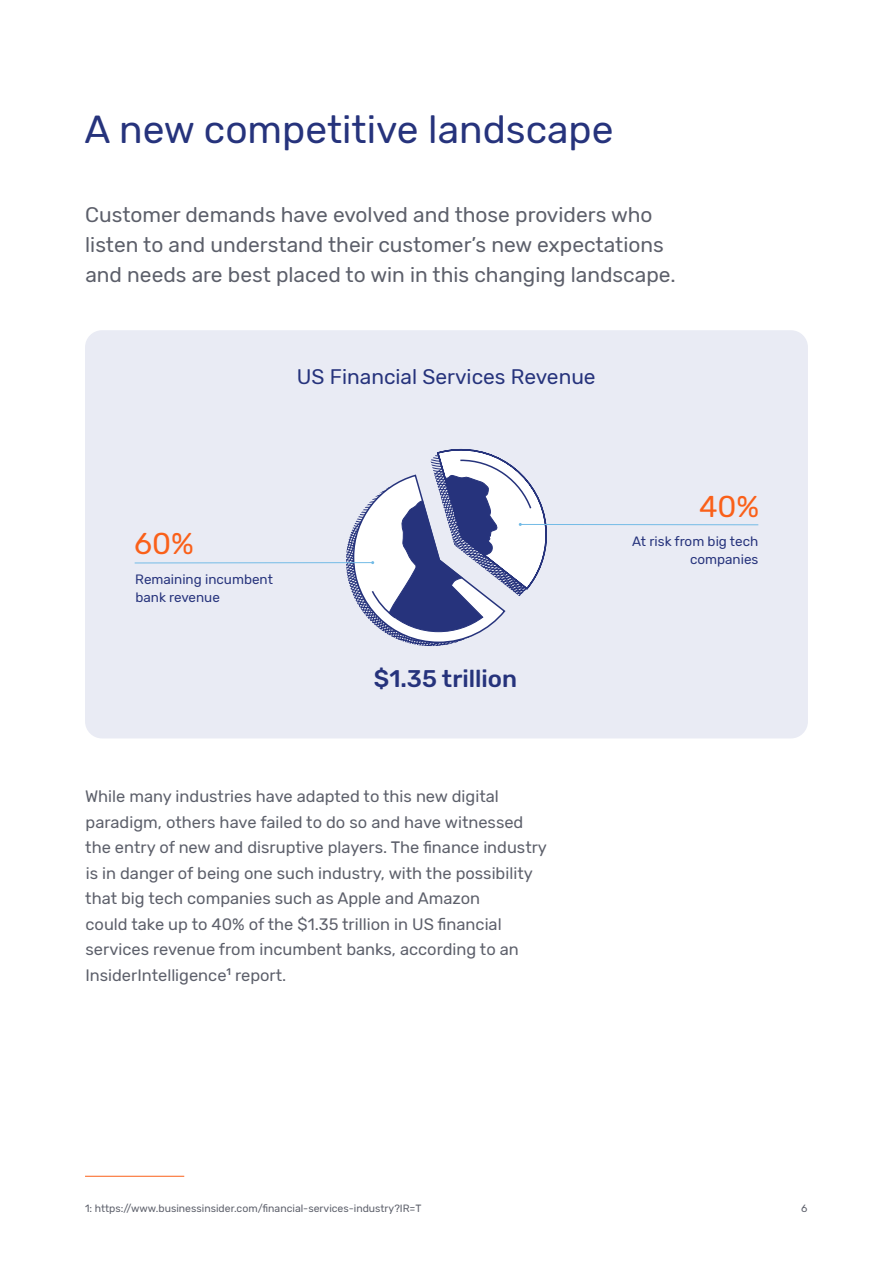
<style>
.page{position:relative;width:893px;height:1263px;background:#fff}
.page>*{position:absolute;margin:0;border:0;box-sizing:border-box;transform-origin:0 0}
.t1{font:39px "Rubik";color:#26337c}
.t2{font:30px "Rubik";color:#fa6019}
.t3{font:500 24px "Rubik";color:#26337c}
.t4{font:21px/30px "Rubik";color:#5c5f6a}
.t5{font:21px "Rubik";color:#26337c}
.t6{font:16.5px/25.5px "Rubik";color:#5c5f6a}
.t7{font:13.5px/18px "Rubik";color:#26337c;text-align:right}
.t8{font:10.5px "Rubik";color:#5c5f6a}
</style>
<div class="page">
<div style="left:85px;top:330px;width:723px;height:408px;background:#e9ebf4;border-radius:17px"></div>
<hr style="left:85px;top:1176px;width:99px;height:1px;background:#fa6019">
<hr style="left:520px;top:524px;width:238px;height:1px;background:#73bbe6">
<hr style="left:135px;top:562px;width:238px;height:1px;background:#73bbe6">
<svg style="left:346px;top:449px;width:201px;height:197px"></svg>
<h1 class="t1" style="left:85px;top:107px;width:530px">A new competitive landscape</h1>
<p class="t4" style="left:85px;top:200px;width:592px">Customer demands have evolved and those providers who listen to and understand their customer’s new expectations and needs are best placed to win in this changing landscape.</p>
<p class="t5" style="left:297px;top:365px;width:300px">US Financial Services Revenue</p>
<h2 class="t2" style="left:134px;top:527px;width:61px">60%</h2>
<p class="t7" style="left:135px;top:570px;width:139px;text-align:left">Remaining incumbent bank revenue</p>
<h3 class="t3" style="left:374px;top:664px;width:145px">$1.35 trillion</h3>
<p class="t6" style="left:85px;top:784px;width:463px">While many industries have adapted to this new digital paradigm, others have failed to do so and have witnessed the entry of new and disruptive players. The finance industry is in danger of being one such industry, with the possibility that big tech companies such as Apple and Amazon<br>could take up to 40% of the $1.35 trillion in US financial services revenue from incumbent banks, according to an InsiderIntelligence<sup>1</sup> report.</p>
<h2 class="t2" style="left:699px;top:490px;width:62px">40%</h2>
<p class="t7" style="left:632px;top:533px;width:128px">At risk from big tech companies</p>
<p class="t8" style="left:85px;top:1202px;width:338px">1: https://www.businessinsider.com/financial-services-industry?IR=T</p>
<p class="t8" style="left:801px;top:1202px;width:8px">6</p>
</div>
